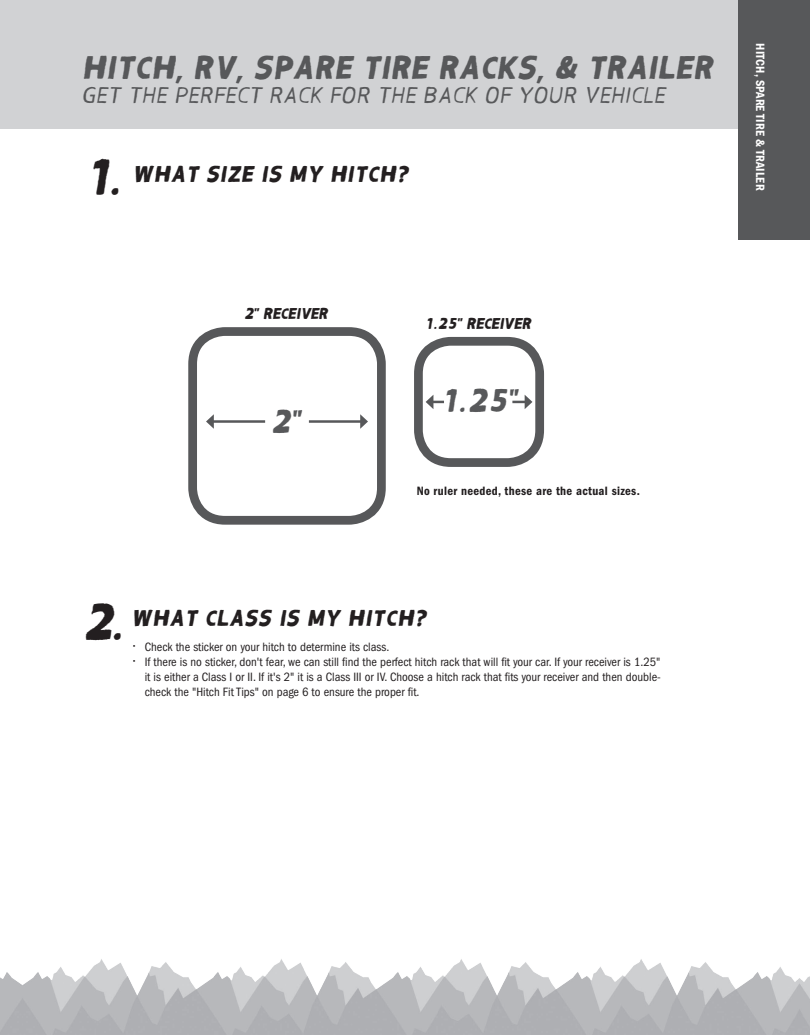
<style>
.page{position:relative;width:810px;height:1035px;background:#fff}
.page>*{position:absolute;margin:0;border:0;box-sizing:border-box;transform-origin:0 0}
.t1{font:700 45px "Yakima Hand";color:#231f20}
.t2{font:700 28.75px "Yakima Hand";letter-spacing:.035em;color:#57585a}
.t3{font:20px "Yakima Hand";letter-spacing:.075em;color:#57585a}
.t4{font:700 20px "Yakima Hand";letter-spacing:.05em;color:#231f20}
.t5{font:700 13.75px "Yakima Hand";color:#231f20}
.t6{font:condensed 12.5px/15px "Franklin Gothic";color:#231f20;text-align:justify}
.t7{font:600 condensed 12.5px "Franklin Gothic";letter-spacing:.025em;color:#231f20}
.t8{font:600 condensed 12.5px "Franklin Gothic";letter-spacing:.01em;color:#fff}
.s1{font-size:15px}
</style>
<div class="page">
<div style="left:22px;top:0;width:766px;height:128px;background:#d1d2d4"></div>
<div style="left:0;top:0;width:22px;height:128px;background:#d1d2d4"></div>
<img style="left:0;top:959px;width:810px;height:76px">
<div style="left:739px;top:0;width:71px;height:239px;background:#57585a"></div>
<div style="left:414px;top:337px;width:130px;height:130px;border:9px solid #57585a;border-radius:32px"></div>
<div style="left:188px;top:327px;width:198px;height:198px;border:9px solid #57585a;border-radius:32px"></div>
<hr style="left:212px;top:420px;width:53px;height:3px;background:#57585a">
<svg style="left:206px;top:414px;width:8px;height:15px"></svg>
<hr style="left:309px;top:420px;width:53px;height:3px;background:#57585a">
<svg style="left:360px;top:414px;width:8px;height:15px"></svg>
<svg style="left:426px;top:395px;width:18px;height:14px"></svg>
<svg style="left:512px;top:395px;width:20px;height:14px"></svg>
<h2 class="t2" style="left:85px;top:56px;width:632px">HITCH, RV, SPARE TIRE RACKS, &amp; TRAILER</h2>
<h3 class="t3" style="left:85px;top:86px;width:584px">GET THE PERFECT RACK FOR THE BACK OF YOUR VEHICLE</h3>
<h1 class="t1" style="left:86px;top:158px;width:41px">1.</h1>
<h3 class="t4" style="left:135px;top:166px;width:277px">WHAT SIZE IS MY HITCH?</h3>
<p class="t8" style="left:767px;top:43px;width:148px;rotate:90deg">HITCH, SPARE TIRE &amp; TRAILER</p>
<p class="t5" style="left:245px;top:308px;width:86px">2” RECEIVER</p>
<h2 class="t2" style="left:272px;top:410px;width:33px">2"</h2>
<p class="t5" style="left:426px;top:317px;width:108px">1.25” RECEIVER</p>
<h2 class="t2" style="left:442px;top:389px;width:80px">1.25"</h2>
<p class="t7" style="left:417px;top:483px;width:225px">No ruler needed, these are the actual sizes.</p>
<h1 class="t1" style="left:85px;top:603px;width:44px">2.</h1>
<h3 class="t4" style="left:133px;top:609px;width:296px">WHAT CLASS IS MY HITCH?</h3>
<p class="t6" style="left:133px;top:639px;width:257px"><span class="s1">•</span> Check the sticker on your hitch to determine its class.</p>
<p class="t6" style="left:145px;top:654px;width:518px;text-indent:-11px"><span class="s1">•</span> If there is no sticker, don't fear, we can still find the perfect hitch rack that will fit your car. If your receiver is 1.25" it is either a Class I or II. If it's 2" it is a Class III or IV. Choose a hitch rack that fits your receiver and then double&shy;check the "Hitch Fit Tips" on page 6 to ensure the proper fit.</p>
</div>
